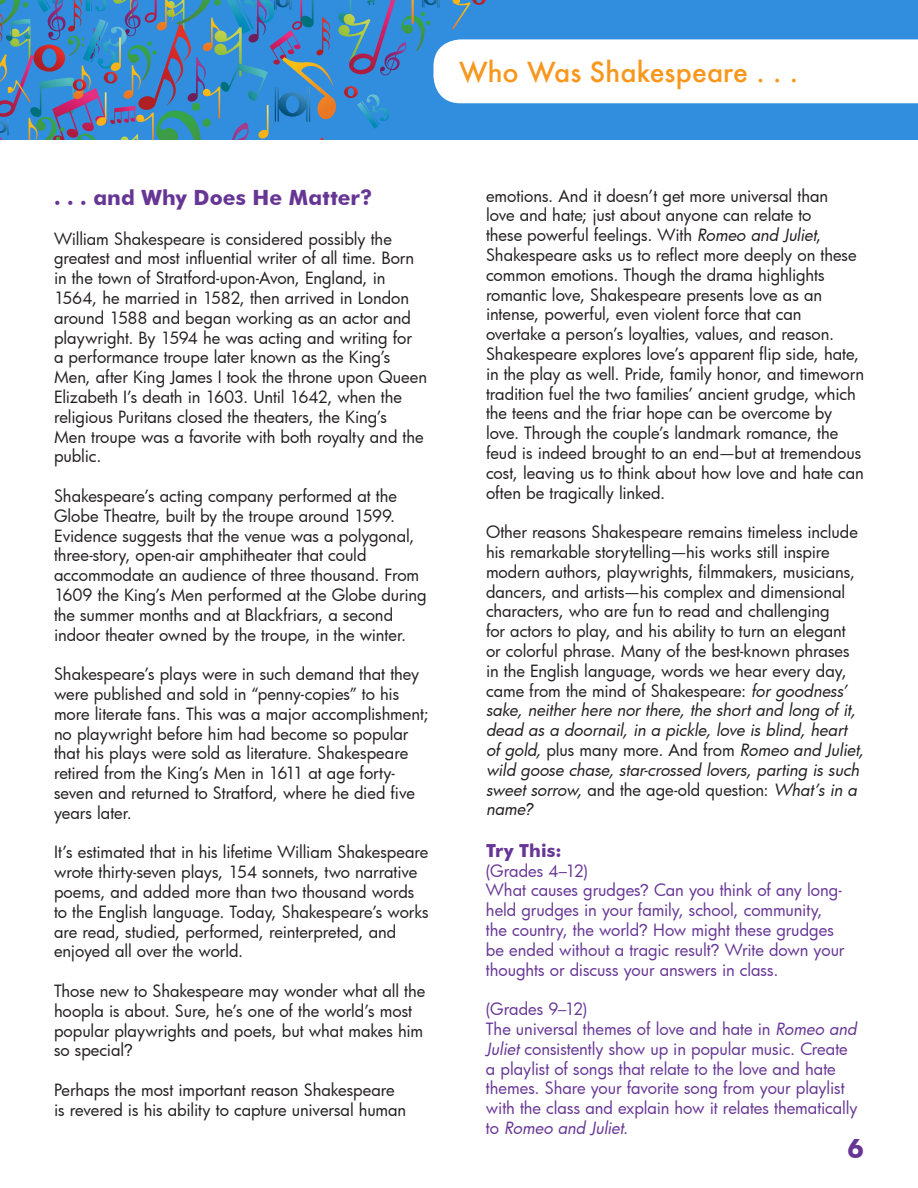
<style>
.page{position:relative;width:918px;height:1188px;background:#fff}
.page>*{position:absolute;margin:0;border:0;box-sizing:border-box;transform-origin:0 0}
.t1{font:500 27px "Futura";color:#f8971d}
.t2{font:700 27px "Futura BT";color:#673695}
.t3{font:700 21px "Futura BT";letter-spacing:.005em;color:#673695}
.t4{font:700 18px "Futura BT";color:#673695}
.t5{font:16.5px/19.8px "Futura";letter-spacing:-.005em;color:#231f20}
.t6{font:16.5px/19.8px "Futura";letter-spacing:-.005em;color:#673695}
.s1{font-family:"Arial"}
.s2{font-style:italic}
.s3{font-family:"Arial";font-style:italic}
</style>
<div class="page">
<svg style="left:0;top:0;width:918px;height:140px"></svg>
<h1 class="t1" style="left:459px;top:54px;width:341px">Who Was Shakespeare . . .</h1>
<p class="t3" style="left:54px;top:185px;width:320px">. . . and Why Does He Matter?</p>
<p class="t5" style="left:54px;top:228px;width:375px">William Shakespeare is considered possibly the greatest and most influential writer of all time. Born in the town of Stratford-upon-Avon, England, in 1564, he married in 1582, then arrived in London around 1588 and began working as an actor and playwright. By 1594 he was acting and writing for<br>a performance troupe later known as the King’s Men, after King James I took the throne upon Queen Elizabeth I’s death in 1603. Until 1642, when the religious Puritans closed the theaters, the King’s<br>Men troupe was a favorite with both royalty and the public.</p>
<p class="t5" style="left:54px;top:486px;width:374px">Shakespeare’s acting company performed at the Globe Theatre, built by the troupe around 1599.<br>Evidence suggests that the venue was a polygonal, three-story, open-air amphitheater that could accommodate an audience of three thousand. From 1609 the King’s Men performed at the Globe during the summer months and at Blackfriars, a second indoor theater owned by the troupe, in the winter.</p>
<p class="t5" style="left:54px;top:664px;width:376px">Shakespeare’s plays were in such demand that they were published and sold in “penny-copies” to his more literate fans. This was a major accomplishment; no playwright before him had become so popular that his plays were sold as literature. Shakespeare retired from the King’s Men in 1611 at age forty&shy;seven and returned to Stratford, where he died five years later.</p>
<p class="t5" style="left:54px;top:842px;width:376px">It’s estimated that in his lifetime William Shakespeare wrote thirty-seven plays, 154 sonnets, two narrative poems, and added more than two thousand words to the English language. Today, Shakespeare’s works are read, studied, performed, reinterpreted, and enjoyed all over the world.</p>
<p class="t5" style="left:54px;top:981px;width:373px">Those new to Shakespeare may wonder what all the hoopla is about. Sure, he’s one of the world’s most popular playwrights and poets, but what makes him so special<span class="s1">?</span></p>
<p class="t5" style="left:54px;top:1080px;width:354px">Perhaps the most important reason Shakespeare is revered is his ability to capture universal human</p>
<p class="t5" style="left:486px;top:185px;width:380px">emotions. And it doesn’t get more universal than<br>love and hate; just about anyone can relate to<br>these powerful feelings. With <span class="s2">Romeo and Juliet</span>, Shakespeare asks us to reflect more deeply on these common emotions. Though the drama highlights romantic love, Shakespeare presents love as an intense, powerful, even violent force that can overtake a person’s loyalties, values, and reason.<br>Shakespeare explores love’s apparent flip side, hate, in the play as well. Pride, family honor, and timeworn tradition fuel the two families’ ancient grudge, which the teens and the friar hope can be overcome by love. Through the couple’s landmark romance, the feud is indeed brought to an end—but at tremendous cost, leaving us to think about how love and hate can often be tragically linked.</p>
<p class="t5" style="left:486px;top:522px;width:379px">Other reasons Shakespeare remains timeless include his remarkable storytelling—his works still inspire modern authors, playwrights, filmmakers, musicians, dancers, and artists—his complex and dimensional characters, who are fun to read and challenging<br>for actors to play, and his ability to turn an elegant or colorful phrase. Many of the best-known phrases in the English language, words we hear every day, came from the mind of Shakespeare: <span class="s2">for goodness’ sake, neither here nor there, the short and long of it, dead as a doornail, in a pickle, love is blind, heart of gold,</span> plus many more. And from <span class="s2">Romeo and Juliet, wild goose chase, star-crossed lovers, parting is such sweet sorrow,</span> and the age-old question: <span class="s2">What’s in a name</span><span class="s3">?</span></p>
<p class="t4" style="left:486px;top:839px;width:77px">Try This:</p>
<p class="t6" style="left:486px;top:860px;width:360px">(Grades 4–12)<br>What causes grudges<span class="s1">?</span> Can you think of any long&shy;held grudges in your family, school, community, the country, the world<span class="s1">?</span> How might these grudges be ended without a tragic result<span class="s1">?</span> Write down your thoughts or discuss your answers in class.</p>
<p class="t6" style="left:486px;top:999px;width:373px">(Grades 9–12)<br>The universal themes of love and hate in <span class="s2">Romeo and Juliet</span> consistently show up in popular music. Create a playlist of songs that relate to the love and hate themes. Share your favorite song from your playlist with the class and explain how it relates thematically to <span class="s2">Romeo and Juliet</span>.</p>
<h1 class="t2" style="left:847px;top:1132px;width:18px">6</h1>
</div>
